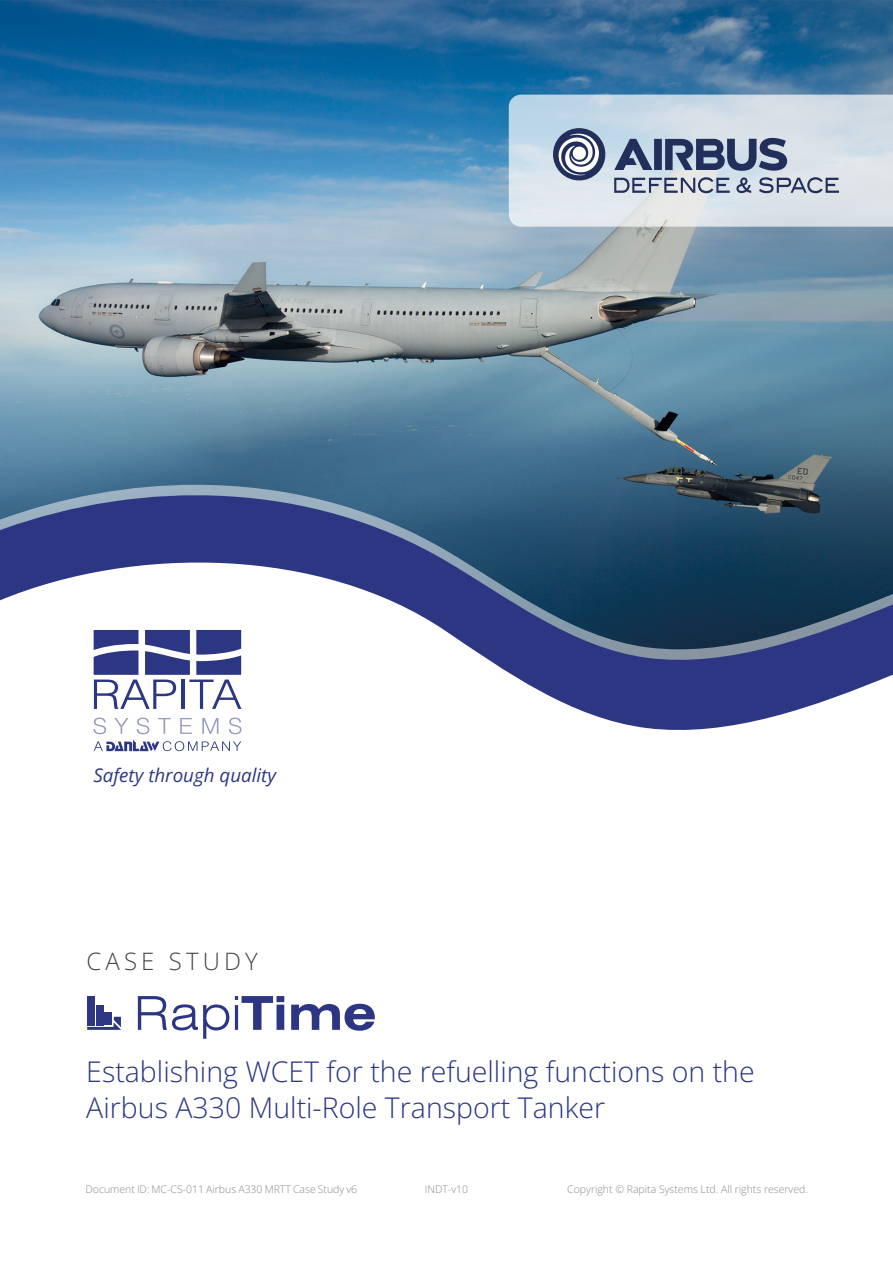
<style>
.page{position:relative;width:893px;height:1263px;background:#fff}
.page>*{position:absolute;margin:0;border:0;box-sizing:border-box;transform-origin:0 0}
.t1{font:28.5px/36px "Open Sans";color:#2c3682}
.t2{font:24px "Open Sans";letter-spacing:.17em;color:#454545}
.t3{font:italic 18.75px "Open Sans";color:#2c3682}
.t4{font:10.5px "Open Sans";color:#888989}
</style>
<div class="page">
<img style="left:0;top:0;width:893px;height:478px">
<svg style="left:0;top:478px;width:893px;height:253px"></svg>
<svg style="left:509px;top:95px;width:384px;height:132px;background:#d4dfe7"></svg>
<svg style="left:94px;top:630px;width:147px;height:79px"></svg>
<svg style="left:93px;top:717px;width:148px;height:34px"></svg>
<svg style="left:614px;top:177px;width:116px;height:16px;background:#9ca5b6"></svg>
<svg style="left:736px;top:177px;width:15px;height:16px"></svg>
<svg style="left:759px;top:177px;width:80px;height:16px"></svg>
<svg style="left:550px;top:125px;width:58px;height:58px"></svg>
<svg style="left:614px;top:138px;width:173px;height:33px;background:#707e9a"></svg>
<svg style="left:138px;top:996px;width:91px;height:43px"></svg>
<svg style="left:235px;top:996px;width:49px;height:34px"></svg>
<svg style="left:291px;top:1004px;width:84px;height:27px"></svg>
<div style="left:87px;top:996px;width:7px;height:29px;background:#2c3682"></div>
<div style="left:96px;top:1005px;width:7px;height:20px;background:#2c3682"></div>
<div style="left:105px;top:1012px;width:7px;height:13px;background:#2c3682"></div>
<svg style="left:87px;top:1017px;width:34px;height:13px"></svg>
<h3 class="t3" style="left:93px;top:762px;width:184px">Safety through quality</h3>
<h2 class="t2" style="left:87px;top:944px;width:173px">CASE STUDY</h2>
<h1 class="t1" style="left:86px;top:1053px;width:670px">Establishing WCET for the refuelling functions on the<br>Airbus A330 Multi-Role Transport Tanker</h1>
<p class="t4" style="left:85px;top:1182px;width:273px">Document ID: MC-CS-011 Airbus A330 MRTT Case Study v6</p>
<p class="t4" style="left:425px;top:1182px;width:45px">INDT-v10</p>
<p class="t4" style="left:567px;top:1182px;width:242px">Copyright © Rapita Systems Ltd. All rights reserved.</p>
</div>
